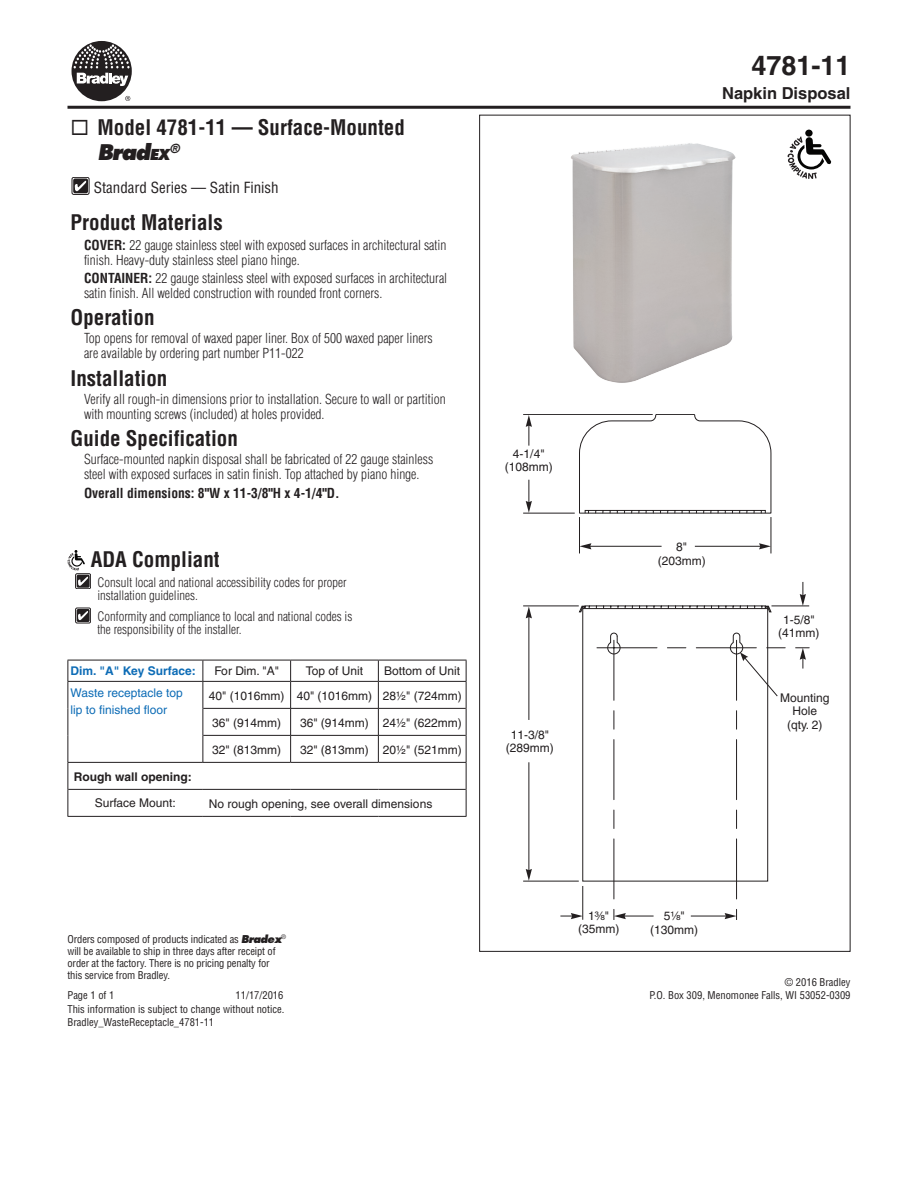
<style>
.page{position:relative;width:918px;height:1188px;background:#fff}
.page>*{position:absolute;margin:0;border:0;box-sizing:border-box;transform-origin:0 0}
.t1{font:700 27px "Helvetica";color:#231f20}
.t2{font:700 condensed 21px "Helvetica";color:#231f20}
.t3{font:italic 800 21px "Futura Std";color:#231f20}
.t4{font:700 16.5px "Helvetica";color:#231f20}
.t5{font:condensed 15px "Helvetica";color:#231f20}
.t6{font:300 condensed 13.5px/15px "Helvetica";color:#231f20}
.t7{font:700 condensed 13.5px "Helvetica";color:#231f20}
.t8{font:300 condensed 12.75px/13.5px "Helvetica";color:#231f20}
.t9{font:italic 800 12.3px "Futura Std";color:#231f20}
.t10{font:12px/13.5px "Helvetica";color:#231f20;text-align:center}
.t11{font:12px/16.5px "Helvetica";color:#0d6cb6}
.t12{font:700 12px "Helvetica";color:#0d6cb6}
.t13{font:700 12px "Helvetica";color:#231f20}
.t14{font:12px "Helvetica Fraction";color:#231f20}
.t15{font:condensed 10.5px/13.5px "Helvetica";letter-spacing:-.01em;color:#231f20;text-align:right}
.s1{font-size:14.7px}
.s2{font-weight:700}
.s3{font-family:"Futura Std";font-weight:800;font-style:italic;font-stretch:normal}
.s4{font-family:"Helvetica"}
</style>
<div class="page">
<hr style="left:68px;top:106px;width:782px;height:3px;background:#231f20">
<div style="left:72px;top:41px;width:60px;height:60px;background:#231f20;border-radius:50%"></div>
<svg style="left:125px;top:96px;width:5px;height:5px"></svg>
<svg style="left:74px;top:44px;width:56px;height:42px"></svg>
<img style="left:571px;top:143px;width:165px;height:240px">
<div style="left:73px;top:178px;width:15px;height:15px;background:#231f20;border-radius:2px"></div>
<svg style="left:75px;top:181px;width:11px;height:10px"></svg>
<div style="left:72px;top:177px;width:17px;height:18px;border:1px solid #231f20;border-radius:2px"></div>
<hr style="left:68px;top:660px;width:135px;height:1px;background:#231f20">
<hr style="left:203px;top:660px;width:88px;height:1px;background:#231f20">
<hr style="left:291px;top:660px;width:87px;height:1px;background:#231f20">
<hr style="left:378px;top:660px;width:88px;height:1px;background:#231f20">
<hr style="left:68px;top:681px;width:135px;height:1px;background:#231f20">
<hr style="left:203px;top:681px;width:88px;height:1px;background:#231f20">
<hr style="left:291px;top:681px;width:87px;height:1px;background:#231f20">
<hr style="left:378px;top:681px;width:88px;height:1px;background:#231f20">
<svg style="left:202px;top:660px;width:1px;height:102px"></svg>
<hr style="left:68px;top:762px;width:135px;height:1px;background:#231f20">
<hr style="left:203px;top:762px;width:88px;height:1px;background:#231f20">
<hr style="left:291px;top:762px;width:87px;height:1px;background:#231f20">
<hr style="left:378px;top:762px;width:88px;height:1px;background:#231f20">
<svg style="left:68px;top:660px;width:1px;height:156px"></svg>
<svg style="left:466px;top:660px;width:1px;height:156px"></svg>
<hr style="left:68px;top:789px;width:135px;height:1px;background:#231f20">
<hr style="left:203px;top:789px;width:88px;height:1px;background:#231f20">
<hr style="left:291px;top:789px;width:87px;height:1px;background:#231f20">
<hr style="left:378px;top:789px;width:88px;height:1px;background:#231f20">
<hr style="left:291px;top:708px;width:87px;height:1px;background:#231f20">
<hr style="left:291px;top:735px;width:87px;height:1px;background:#231f20">
<svg style="left:290px;top:660px;width:1px;height:102px"></svg>
<svg style="left:378px;top:660px;width:1px;height:102px"></svg>
<hr style="left:203px;top:708px;width:88px;height:1px;background:#231f20">
<hr style="left:203px;top:735px;width:88px;height:1px;background:#231f20">
<hr style="left:378px;top:708px;width:88px;height:1px;background:#231f20">
<hr style="left:378px;top:735px;width:88px;height:1px;background:#231f20">
<hr style="left:68px;top:816px;width:135px;height:1px;background:#231f20">
<hr style="left:203px;top:816px;width:88px;height:1px;background:#231f20">
<hr style="left:291px;top:816px;width:87px;height:1px;background:#231f20">
<hr style="left:378px;top:816px;width:88px;height:1px;background:#231f20">
<div style="left:805px;top:130px;width:8px;height:7px;background:#050504;border-radius:50%"></div>
<svg style="left:788px;top:136px;width:43px;height:43px"></svg>
<div style="left:77px;top:575px;width:13px;height:13px;background:#231f20;border-radius:2px"></div>
<svg style="left:78px;top:577px;width:10px;height:9px"></svg>
<div style="left:76px;top:574px;width:15px;height:15px;border:1px solid #231f20;border-radius:2px"></div>
<svg style="left:68px;top:550px;width:17px;height:20px"></svg>
<div style="left:77px;top:609px;width:13px;height:13px;background:#231f20;border-radius:2px"></div>
<svg style="left:78px;top:611px;width:10px;height:9px"></svg>
<div style="left:76px;top:608px;width:15px;height:15px;border:1px solid #231f20;border-radius:2px"></div>
<svg style="left:579px;top:414px;width:193px;height:100px"></svg>
<svg style="left:579px;top:605px;width:193px;height:7px"></svg>
<hr style="left:523px;top:881px;width:56px;height:1px;background:#231f20">
<hr style="left:523px;top:606px;width:56px;height:1px;background:#231f20">
<hr style="left:583px;top:886px;width:1px;height:34px;background:#231f20">
<hr style="left:529px;top:762px;width:1px;height:111px;background:#231f20">
<svg style="left:526px;top:869px;width:6px;height:12px"></svg>
<hr style="left:529px;top:610px;width:1px;height:110px;background:#231f20">
<svg style="left:526px;top:606px;width:6px;height:12px"></svg>
<svg style="left:560px;top:913px;width:23px;height:6px"></svg>
<hr style="left:579px;top:517px;width:1px;height:36px;background:#231f20">
<hr style="left:771px;top:517px;width:1px;height:36px;background:#231f20">
<hr style="left:695px;top:546px;width:68px;height:1px;background:#231f20">
<svg style="left:759px;top:543px;width:12px;height:6px"></svg>
<hr style="left:587px;top:546px;width:75px;height:1px;background:#231f20">
<svg style="left:580px;top:543px;width:11px;height:6px"></svg>
<hr style="left:523px;top:513px;width:52px;height:1px;background:#231f20">
<hr style="left:523px;top:414px;width:130px;height:1px;background:#231f20">
<svg style="left:526px;top:480px;width:6px;height:33px"></svg>
<svg style="left:526px;top:415px;width:6px;height:31px"></svg>
<hr style="left:771px;top:606px;width:38px;height:1px;background:#231f20">
<svg style="left:800px;top:582px;width:6px;height:24px"></svg>
<svg style="left:597px;top:633px;width:212px;height:287px"></svg>
<h2 class="t2" style="left:71px;top:114px;width:336px">◻ Model 4781-11 — Surface-Mounted</h2>
<h2 class="t3" style="left:98px;top:139px;width:74px">Brad<span class="s1">ex</span></h2>
<p class="t9" style="left:170px;top:140px;width:11px">®</p>
<p class="t5" style="left:94px;top:178px;width:186px">Standard Series — Satin Finish</p>
<h2 class="t2" style="left:71px;top:209px;width:154px">Product Materials</h2>
<p class="t6" style="left:84px;top:237px;width:364px"><span class="s2">COVER:</span> 22 gauge stainless steel with exposed surfaces in architectural satin finish. Heavy-duty stainless steel piano hinge.</p>
<p class="t6" style="left:84px;top:270px;width:365px"><span class="s2">CONTAINER:</span> 22 gauge stainless steel with exposed surfaces in architectural satin finish. All welded construction with rounded front corners.</p>
<h2 class="t2" style="left:71px;top:304px;width:86px">Operation</h2>
<p class="t6" style="left:84px;top:331px;width:350px">Top opens for removal of waxed paper liner. Box of 500 waxed paper liners are available by ordering part number P11-022</p>
<h2 class="t2" style="left:71px;top:365px;width:98px">Installation</h2>
<p class="t6" style="left:84px;top:391px;width:363px">Verify all rough-in dimensions prior to installation. Secure to wall or partition with mounting screws (included) at holes provided.</p>
<h2 class="t2" style="left:71px;top:425px;width:169px">Guide Specification</h2>
<p class="t6" style="left:84px;top:452px;width:351px">Surface-mounted napkin disposal shall be fabricated of 22 gauge stainless steel with exposed surfaces in satin finish. Top attached by piano hinge.</p>
<p class="t7" style="left:84px;top:484px;width:257px">Overall dimensions: 8"W x 11-3/8"H x 4-1/4"D.</p>
<h2 class="t2" style="left:91px;top:546px;width:130px">ADA Compliant</h2>
<p class="t8" style="left:98px;top:575px;width:251px">Consult local and national accessibility codes for proper installation guidelines.</p>
<p class="t8" style="left:98px;top:609px;width:256px">Conformity and compliance to local and national codes is the responsibility of the installer.</p>
<p class="t12" style="left:71px;top:664px;width:127px">Dim. "A" Key Surface:</p>
<p class="t10" style="left:214px;top:664px;width:66px">For Dim. "A"</p>
<p class="t10" style="left:306px;top:664px;width:59px">Top of Unit</p>
<p class="t10" style="left:384px;top:664px;width:78px">Bottom of Unit</p>
<p class="t11" style="left:71px;top:685px;width:114px">Waste receptacle top lip to finished floor</p>
<p class="t10" style="left:209px;top:689px;width:254px">40" (1016mm) 40" (1016mm) 28½" (724mm)</p>
<p class="t10" style="left:212px;top:716px;width:70px">36" (914mm)</p>
<p class="t10" style="left:300px;top:716px;width:163px">36" (914mm) 24½" (622mm)</p>
<p class="t10" style="left:212px;top:743px;width:70px">32" (813mm)</p>
<p class="t10" style="left:300px;top:743px;width:163px">32" (813mm) 20½" (521mm)</p>
<p class="t13" style="left:74px;top:769px;width:120px">Rough wall opening:</p>
<p class="t10" style="left:95px;top:796px;width:83px">Surface Mount:</p>
<p class="t10" style="left:209px;top:797px;width:225px">No rough opening, see overall dimensions</p>
<p class="t15" style="left:67px;top:933px;width:220px;line-height:12px;text-align:left">Orders composed of products indicated as <span class="s3">Bradex</span><sup>® </sup>will be available to ship in three days after receipt of order at the factory. There is no pricing penalty for this service from Bradley.</p>
<p class="t15" style="left:67px;top:988px;width:48px">Page 1 of 1</p>
<p class="t15" style="left:67px;top:988px;width:218px;text-align:justify;text-indent:168px">11/17/2016<br>This information is subject to change without notice.<br>Bradley_WasteReceptacle_4781-11</p>
<h1 class="t1" style="left:751px;top:49px;width:101px">4781-11</h1>
<p class="t4" style="left:722px;top:83px;width:130px">Napkin Disposal</p>
<p class="t10" style="left:505px;top:447px;width:49px">4-1/4" (108mm)</p>
<p class="t10" style="left:506px;top:728px;width:49px">11-3/8" (289mm)</p>
<p class="t10" style="left:658px;top:540px;width:49px">8" (203mm)</p>
<p class="t10" style="left:778px;top:613px;width:43px">1-5/8" (41mm)</p>
<p class="t10" style="left:780px;top:691px;width:51px">Mounting<br>Hole (qty. 2)</p>
<p class="t14" style="left:588px;top:910px;width:22px"><span class="s4">1</span>³⁄₈<span class="s4">"</span></p>
<p class="t10" style="left:578px;top:922px;width:43px">(35mm)</p>
<p class="t14" style="left:664px;top:911px;width:22px"><span class="s4">5</span>¹⁄₈<span class="s4">"</span></p>
<p class="t10" style="left:650px;top:923px;width:49px">(130mm)</p>
<p class="t15" style="left:649px;top:975px;width:203px">© 2016 Bradley<br>P.O. Box 309, Menomonee Falls, WI 53052-0309</p>
</div>
